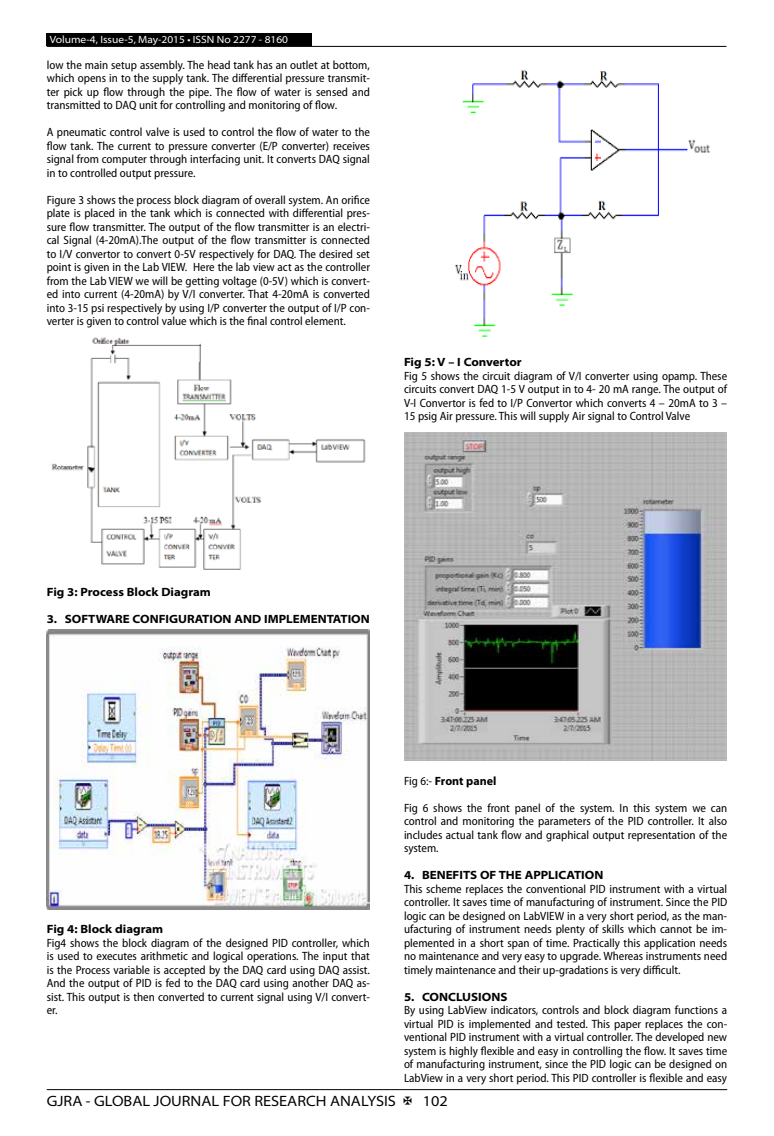
<style>
.page{position:relative;width:774px;height:1136px;background:#fff}
.page>*{position:absolute;margin:0;border:0;box-sizing:border-box;transform-origin:0 0}
.t1{font:semi-expanded 15px "Myriad Pro";color:#000}
.t2{font:semi-condensed 12px/13.5px "Myriad Pro";color:#000;text-align:justify}
.t3{font:700 semi-expanded 12px "Myriad Pro";color:#000}
.t4{font:700 12px "Myriad Pro";color:#000}
.t5{font:semi-expanded 10.5px "Myriad Pro";color:#fff}
.s1{font-weight:400;font-stretch:semi-condensed}
</style>
<div class="page">
<hr style="left:47px;top:1089px;width:680px;height:1px;background:#000">
<div style="left:47px;top:33px;width:265px;height:13px;background:#000"></div>
<hr style="left:47px;top:46px;width:679px;height:1px;background:#000">
<img style="left:51px;top:337px;width:315px;height:233px">
<img style="left:47px;top:629px;width:323px;height:280px">
<img style="left:454px;top:70px;width:257px;height:267px">
<img style="left:404px;top:432px;width:323px;height:328px">
<p class="t5" style="left:50px;top:34px;width:240px">Volume-4, Issue-5, May-2015 • ISSN No 2277 - 8160</p>
<p class="t2" style="left:47px;top:58px;width:325px">low the main setup assembly. The head tank has an outlet at bottom, which opens in to the supply tank. The differential pressure transmit&shy;ter pick up flow through the pipe. The flow of water is sensed and transmitted to DAQ unit for controlling and monitoring of flow.</p>
<p class="t2" style="left:47px;top:126px;width:325px">A pneumatic control valve is used to control the flow of water to the flow tank. The current to pressure converter (E/P converter) receives signal from computer through interfacing unit. It converts DAQ signal in to controlled output pressure.</p>
<p class="t2" style="left:47px;top:193px;width:325px">Figure 3 shows the process block diagram of overall system. An orifice plate is placed in the tank which is connected with differential pres&shy;sure flow transmitter. The output of the flow transmitter is an electri&shy;cal Signal (4-20mA).The output of the flow transmitter is connected to I/V convertor to convert 0-5V respectively for DAQ. The desired set point is given in the Lab VIEW. Here the lab view act as the controller from the Lab VIEW we will be getting voltage (0-5V) which is convert&shy;ed into current (4-20mA) by V/I converter. That 4-20mA is converted into 3-15 psi respectively by using I/P converter the output of I/P con&shy;verter is given to control value which is the final control element.</p>
<p class="t3" style="left:404px;top:355px;width:119px">Fig 5: V – I Convertor</p>
<p class="t2" style="left:404px;top:369px;width:325px">Fig 5 shows the circuit diagram of V/I converter using opamp. These circuits convert DAQ 1-5 V output in to 4- 20 mA range. The output of V-I Convertor is fed to I/P Convertor which converts 4 – 20mA to 3 – 15 psig Air pressure. This will supply Air signal to Control Valve</p>
<p class="t3" style="left:47px;top:584px;width:166px">Fig 3: Process Block Diagram</p>
<p class="t3" style="left:47px;top:611px;width:324px">3. SOFTWARE CONFIGURATION AND IMPLEMENTATION</p>
<p class="t3" style="left:47px;top:922px;width:118px">Fig 4: Block diagram</p>
<p class="t2" style="left:47px;top:936px;width:325px">Fig4 shows the block diagram of the designed PID controller, which is used to executes arithmetic and logical operations. The input that is the Process variable is accepted by the DAQ card using DAQ assist.<br>And the output of PID is fed to the DAQ card using another DAQ as&shy;sist. This output is then converted to current signal using V/I convert&shy;er.</p>
<p class="t4" style="left:404px;top:774px;width:94px"><span class="s1">Fig 6:-</span> Front panel</p>
<p class="t2" style="left:404px;top:801px;width:325px">Fig 6 shows the front panel of the system. In this system we can control and monitoring the parameters of the PID controller. It also includes actual tank flow and graphical output representation of the system.</p>
<p class="t3" style="left:404px;top:868px;width:201px">4. BENEFITS OF THE APPLICATION</p>
<p class="t2" style="left:404px;top:882px;width:325px">This scheme replaces the conventional PID instrument with a virtual controller. It saves time of manufacturing of instrument. Since the PID logic can be designed on LabVIEW in a very short period, as the man&shy;ufacturing of instrument needs plenty of skills which cannot be im&shy;plemented in a short span of time. Practically this application needs no maintenance and very easy to upgrade. Whereas instruments need timely maintenance and their up-gradations is very difficult.</p>
<p class="t3" style="left:404px;top:989px;width:105px">5. CONCLUSIONS</p>
<p class="t2" style="left:404px;top:1003px;width:325px">By using LabView indicators, controls and block diagram functions a virtual PID is implemented and tested. This paper replaces the con&shy;ventional PID instrument with a virtual controller. The developed new system is highly flexible and easy in controlling the flow. It saves time of manufacturing instrument, since the PID logic can be designed on LabView in a very short period. This PID controller is flexible and easy</p>
<p class="t1" style="left:47px;top:1092px;width:351px">GJRA - GLOBAL JOURNAL FOR RESEARCH ANALYSIS</p>
<p class="t1" style="left:423px;top:1092px;width:27px">102</p>
</div>
